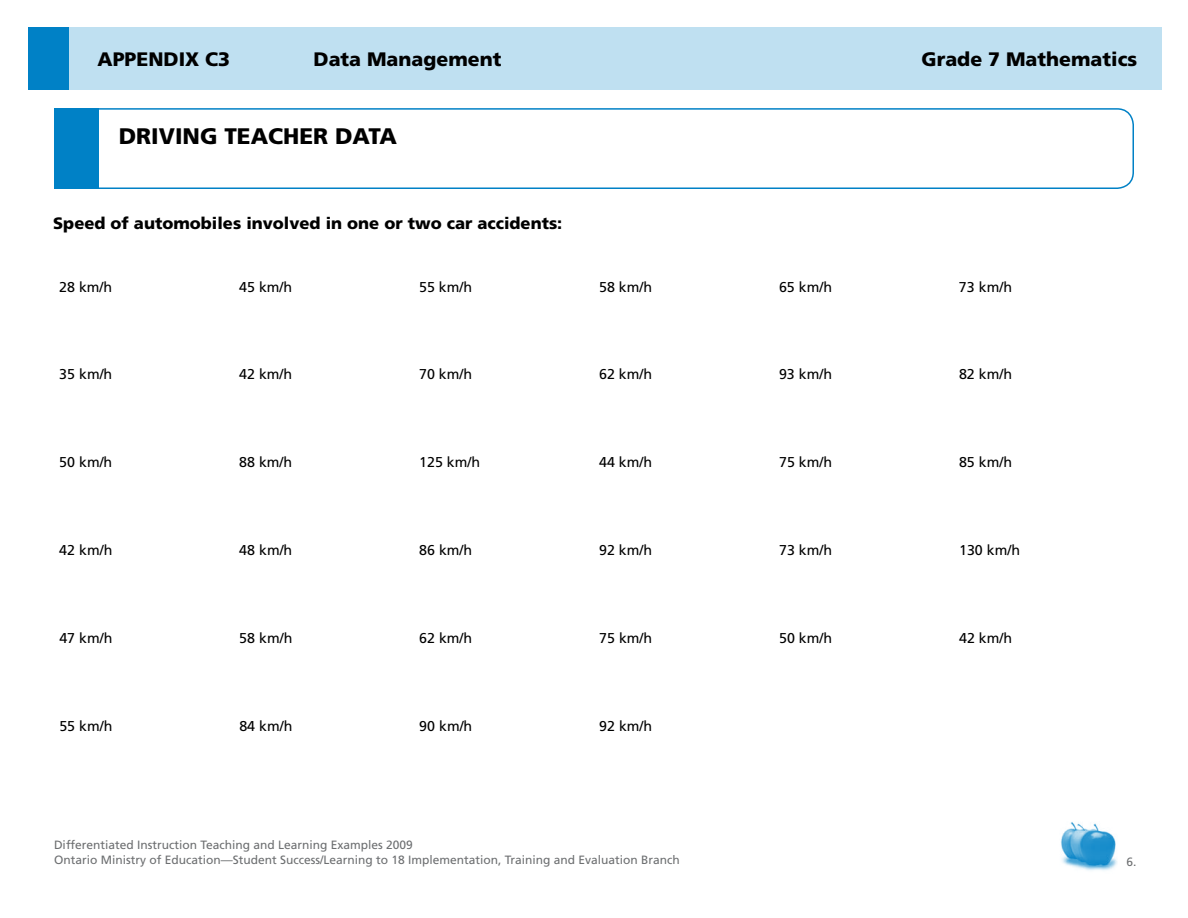
<style>
.page{position:relative;width:1188px;height:918px;background:#fff}
.page>*{position:absolute;margin:0;border:0;box-sizing:border-box;transform-origin:0 0}
.t1{font:900 22.5px "Frutiger";color:#000}
.t2{font:900 19.5px "Frutiger";color:#000}
.t3{font:900 16.5px "Frutiger";color:#000}
.t4{font:14.25px "Frutiger";color:#000}
.t5{font:12px/14.4px "Frutiger";color:#6d6f71}
</style>
<div class="page">
<img style="left:1061px;top:822px;width:56px;height:49px">
<div style="left:54px;top:108px;width:1080px;height:81px;border:2px solid #0081c6;border-radius:16px"></div>
<div style="left:54px;top:108px;width:45px;height:81px;background:#0081c6"></div>
<div style="left:28px;top:27px;width:1134px;height:63px;background:#bfe0f1"></div>
<div style="left:28px;top:27px;width:41px;height:63px;background:#0081c6"></div>
<h2 class="t2" style="left:97px;top:48px;width:167px">Appendix C3 D</h2>
<h2 class="t2" style="left:329px;top:48px;width:174px">ata Management</h2>
<h2 class="t2" style="left:922px;top:48px;width:217px">Grade 7 Mathematics</h2>
<h1 class="t1" style="left:119px;top:122px;width:280px">Driving Teacher Data</h1>
<p class="t3" style="left:53px;top:213px;width:511px">Speed of automobiles involved in one or two car accidents:</p>
<p class="t4" style="left:59px;top:278px;width:55px">28 km/h</p>
<p class="t4" style="left:239px;top:278px;width:55px">45 km/h</p>
<p class="t4" style="left:419px;top:278px;width:55px">55 km/h</p>
<p class="t4" style="left:599px;top:278px;width:55px">58 km/h</p>
<p class="t4" style="left:779px;top:278px;width:55px">65 km/h</p>
<p class="t4" style="left:959px;top:278px;width:55px">73 km/h</p>
<p class="t4" style="left:59px;top:366px;width:55px">35 km/h</p>
<p class="t4" style="left:239px;top:366px;width:55px">42 km/h</p>
<p class="t4" style="left:419px;top:366px;width:55px">70 km/h</p>
<p class="t4" style="left:599px;top:366px;width:55px">62 km/h</p>
<p class="t4" style="left:779px;top:366px;width:55px">93 km/h</p>
<p class="t4" style="left:959px;top:366px;width:55px">82 km/h</p>
<p class="t4" style="left:59px;top:454px;width:55px">50 km/h</p>
<p class="t4" style="left:239px;top:454px;width:55px">88 km/h</p>
<p class="t4" style="left:419px;top:454px;width:62px">125 km/h</p>
<p class="t4" style="left:599px;top:454px;width:55px">44 km/h</p>
<p class="t4" style="left:779px;top:454px;width:55px">75 km/h</p>
<p class="t4" style="left:959px;top:454px;width:55px">85 km/h</p>
<p class="t4" style="left:59px;top:542px;width:55px">42 km/h</p>
<p class="t4" style="left:239px;top:542px;width:55px">48 km/h</p>
<p class="t4" style="left:419px;top:542px;width:55px">86 km/h</p>
<p class="t4" style="left:599px;top:542px;width:55px">92 km/h</p>
<p class="t4" style="left:779px;top:542px;width:55px">73 km/h</p>
<p class="t4" style="left:959px;top:542px;width:62px">130 km/h</p>
<p class="t4" style="left:59px;top:630px;width:55px">47 km/h</p>
<p class="t4" style="left:239px;top:630px;width:55px">58 km/h</p>
<p class="t4" style="left:419px;top:630px;width:55px">62 km/h</p>
<p class="t4" style="left:599px;top:630px;width:55px">75 km/h</p>
<p class="t4" style="left:779px;top:630px;width:55px">50 km/h</p>
<p class="t4" style="left:959px;top:630px;width:55px">42 km/h</p>
<p class="t4" style="left:59px;top:718px;width:55px">55 km/h</p>
<p class="t4" style="left:239px;top:718px;width:55px">84 km/h</p>
<p class="t4" style="left:419px;top:718px;width:55px">90 km/h</p>
<p class="t4" style="left:599px;top:718px;width:55px">92 km/h</p>
<p class="t5" style="left:54px;top:838px;width:627px">Differentiated Instruction Teaching and Learning Examples 2009<br>Ontario Ministry of Education—Student Success/Learning to 18 Implementation, Training and Evaluation Branch</p>
<p class="t5" style="left:1127px;top:854px;width:12px">6.</p>
</div>
